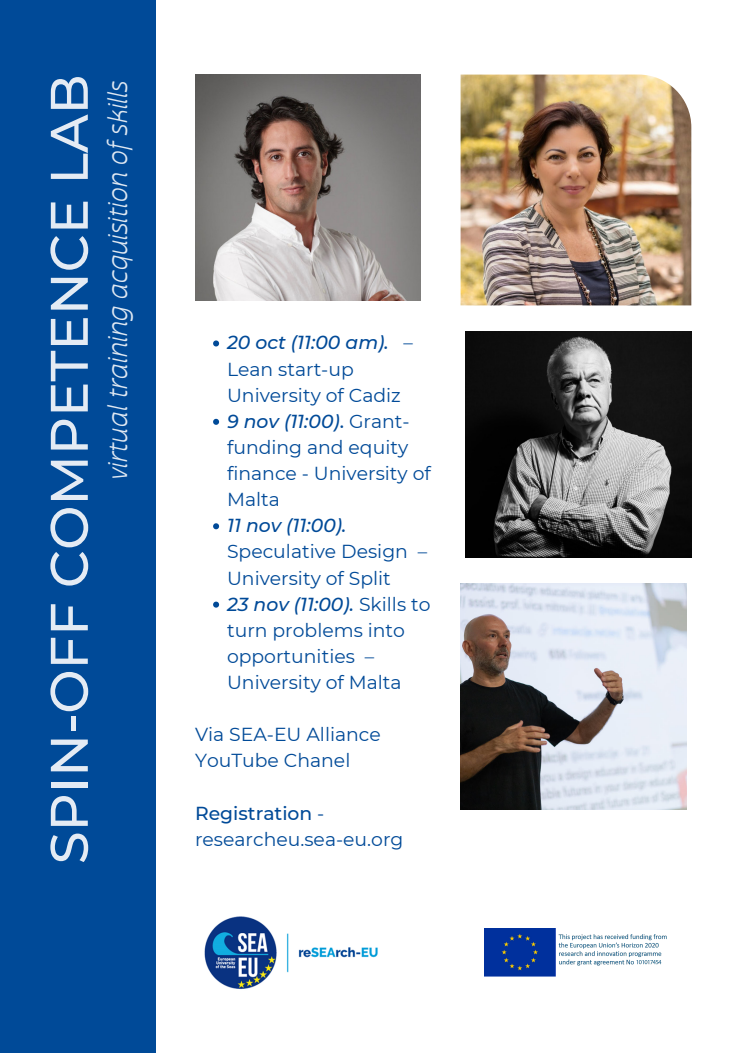
<style>
.page{position:relative;width:744px;height:1053px;background:#fff}
.page>*{position:absolute;margin:0;border:0;box-sizing:border-box;transform-origin:0 0}
.t1{font:500 52.8px "Montserrat";color:#fff}
.t2{font:italic 28.24px "Stadio Now Monolinea";color:#fff}
.t3{font:18.8px/26.1px "Montserrat";color:#004a98}
.t4{font:italic 500 18.8px "Montserrat";color:#004a98}
.s1{font-weight:500;font-style:italic}
.s2{font-weight:500}
</style>
<div class="page">
<img style="left:461px;top:75px;width:230px;height:230px">
<img style="left:466px;top:331px;width:225px;height:226px">
<img style="left:195px;top:74px;width:226px;height:226px">
<img style="left:461px;top:583px;width:225px;height:226px">
<img style="left:204px;top:916px;width:174px;height:73px">
<img style="left:485px;top:928px;width:182px;height:49px">
<div style="left:0;top:0;width:155px;height:1052px;background:#004a98"></div>
<svg style="left:213px;top:340px;width:6px;height:6px"></svg>
<svg style="left:213px;top:419px;width:6px;height:6px"></svg>
<svg style="left:213px;top:523px;width:6px;height:6px"></svg>
<svg style="left:213px;top:601px;width:6px;height:6px"></svg>
<h1 class="t1" style="left:37px;top:864px;width:791px;rotate:-90deg">SPIN-OFF COMPETENCE LAB</h1>
<h2 class="t2" style="left:100px;top:480px;width:401px;rotate:-90deg">virtual training acquisition of skills</h2>
<p class="t3" style="left:227px;top:330px;width:205px"><span class="s1">20 oct (11:00 am).</span> –<br>Lean start-up<br>University of Cadiz<br><span class="s1">9 nov (11:00)</span><span class="s2">.</span> Grant&shy;funding and equity finance - University of<br>Malta</p>
<p class="t4" style="left:227px;top:514px;width:121px">11 nov (11:00).</p>
<p class="t3" style="left:227px;top:538px;width:205px">Speculative Design –<br>University of Split<br><span class="s1">23 nov (11:00).</span> Skills to turn problems into opportunities –<br>University of Malta</p>
<p class="t3" style="left:195px;top:721px;width:187px">Via SEA-EU Alliance<br>YouTube Chanel</p>
<p class="t3" style="left:195px;top:799px;width:210px"><span class="s2">Registration</span> - researcheu.sea-eu.org</p>
</div>
